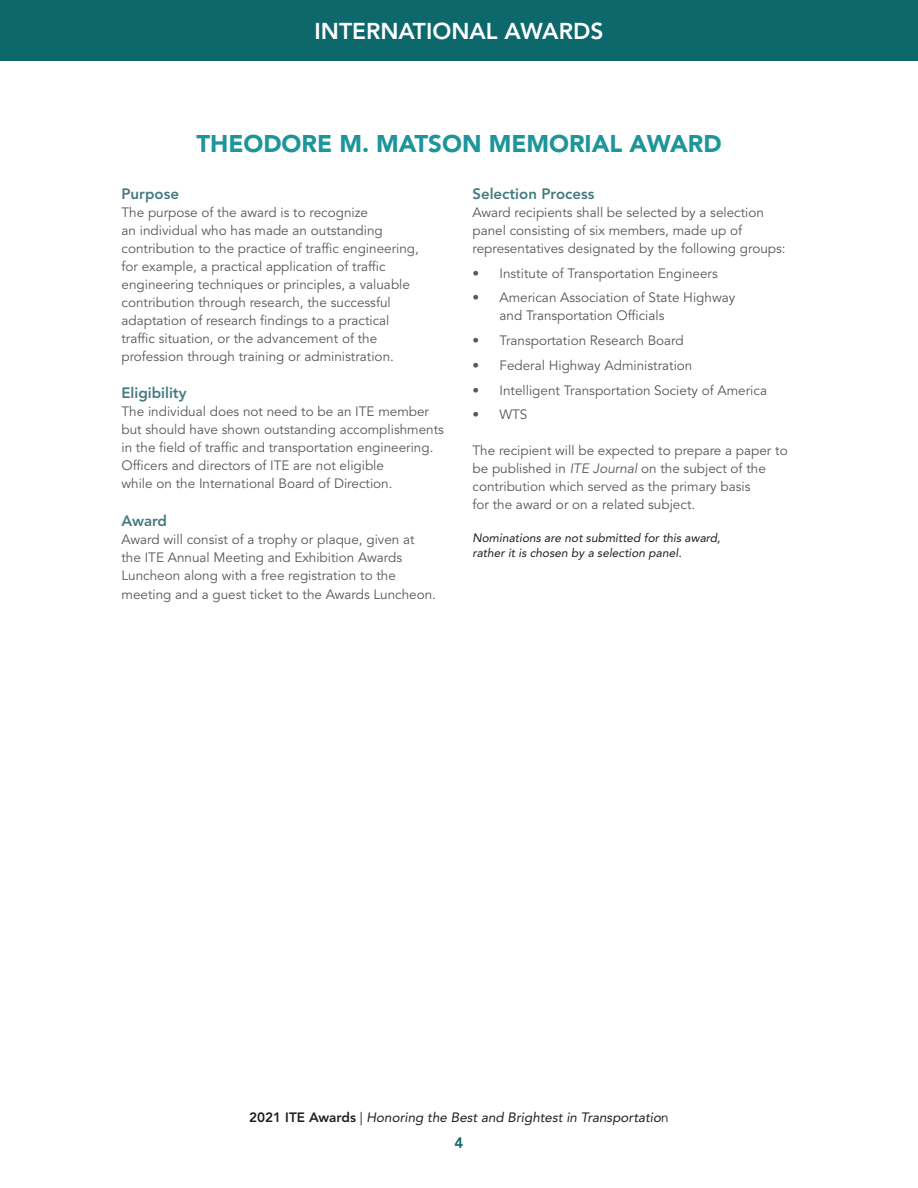
<style>
.page{position:relative;width:918px;height:1188px;background:#fff}
.page>*{position:absolute;margin:0;border:0;box-sizing:border-box;transform-origin:0 0}
.Award_Name{font:900 24px "Avenir LT Pro";color:#1d959a}
.t1{font:800 22.8px "Avenir LT Pro";color:#fff}
.Subhead{font:800 15px "Avenir LT Pro";color:#457b80}
.Body_Text{font:800 15px "Avenir LT Pro";color:#457b80}
.t2{font:800 15px "Avenir LT Pro";color:#0d686c}
.Body_Text-2{font:13.5px/18px "Avenir LT Pro";color:#57585a}
.t3{font:italic 13.5px "Avenir LT Std";color:#231f20}
.Description{font:italic 12px/15px "Avenir LT Std";color:#231f20}
.s1{font-style:italic}
.s2{font-family:"Avenir LT Pro";font-weight:800;font-style:normal}
.s3{font-family:"Avenir LT Pro";font-style:normal}
</style>
<div class="page">
<div style="left:0;top:0;width:918px;height:61px;background:#0d686c"></div>
<h2 class="t1" style="left:315px;top:18px;width:290px">INTERNATIONAL AWARDS</h2>
<p class="Award_Name" style="left:196px;top:129px;width:527px">THEODORE M. MATSON MEMORIAL AWARD</p>
<p class="Subhead" style="left:122px;top:185px;width:59px">Purpose</p>
<p class="Body_Text-2" style="left:122px;top:203px;width:299px">The purpose of the award is to recognize<br>an individual who has made an outstanding contribution to the practice of traffic engineering, for example, a practical application of traffic engineering techniques or principles, a valuable contribution through research, the successful adaptation of research findings to a practical traffic situation, or the advancement of the profession through training or administration.</p>
<p class="Subhead" style="left:122px;top:384px;width:67px">Eligibility</p>
<p class="Body_Text-2" style="left:122px;top:403px;width:324px">The individual does not need to be an ITE member but should have shown outstanding accomplishments in the field of traffic and transportation engineering.<br>Officers and directors of ITE are not eligible<br>while on the International Board of Direction.</p>
<p class="Subhead" style="left:122px;top:512px;width:47px">Award</p>
<p class="Body_Text-2" style="left:122px;top:530px;width:295px">Award will consist of a trophy or plaque, given at the ITE Annual Meeting and Exhibition Awards<br>Luncheon along with a free registration to the</p>
<p class="Body_Text-2" style="left:122px;top:586px;width:316px">meeting and a guest ticket to the Awards Luncheon.</p>
<p class="Body_Text" style="left:472px;top:185px;width:123px">Selection Process</p>
<p class="Body_Text-2" style="left:472px;top:203px;width:315px">Award recipients shall be selected by a selection panel consisting of six members, made up of representatives designated by the following groups:</p>
<p class="Body_Text-2" style="left:472px;top:264px;width:247px">• Institute of Transportation Engineers</p>
<p class="Body_Text-2" style="left:500px;top:289px;width:237px;text-indent:-27px">• American Association of State Highway and Transportation Officials</p>
<p class="Body_Text-2" style="left:472px;top:332px;width:213px">• Transportation Research Board</p>
<p class="Body_Text-2" style="left:472px;top:356px;width:221px">• Federal Highway Administration</p>
<p class="Body_Text-2" style="left:472px;top:381px;width:296px">• Intelligent Transportation Society of America</p>
<p class="Body_Text-2" style="left:472px;top:406px;width:56px">• WTS</p>
<p class="Body_Text-2" style="left:472px;top:442px;width:317px">The recipient will be expected to prepare a paper to be published in <span class="s1">ITE Journal</span> on the subject of the</p>
<p class="Body_Text-2" style="left:472px;top:478px;width:279px">contribution which served as the primary basis for the award or on a related subject.</p>
<p class="Description" style="left:472px;top:531px;width:250px">Nominations are not submitted for this award, rather it is chosen by a selection panel.</p>
<p class="t3" style="left:249px;top:1109px;width:421px"><span class="s2">2021 ITE Awards</span> <span class="s3">|</span> Honoring the Best and Brightest in Transportatio<span class="s3">n</span></p>
<p class="t2" style="left:455px;top:1134px;width:10px">4</p>
</div>
